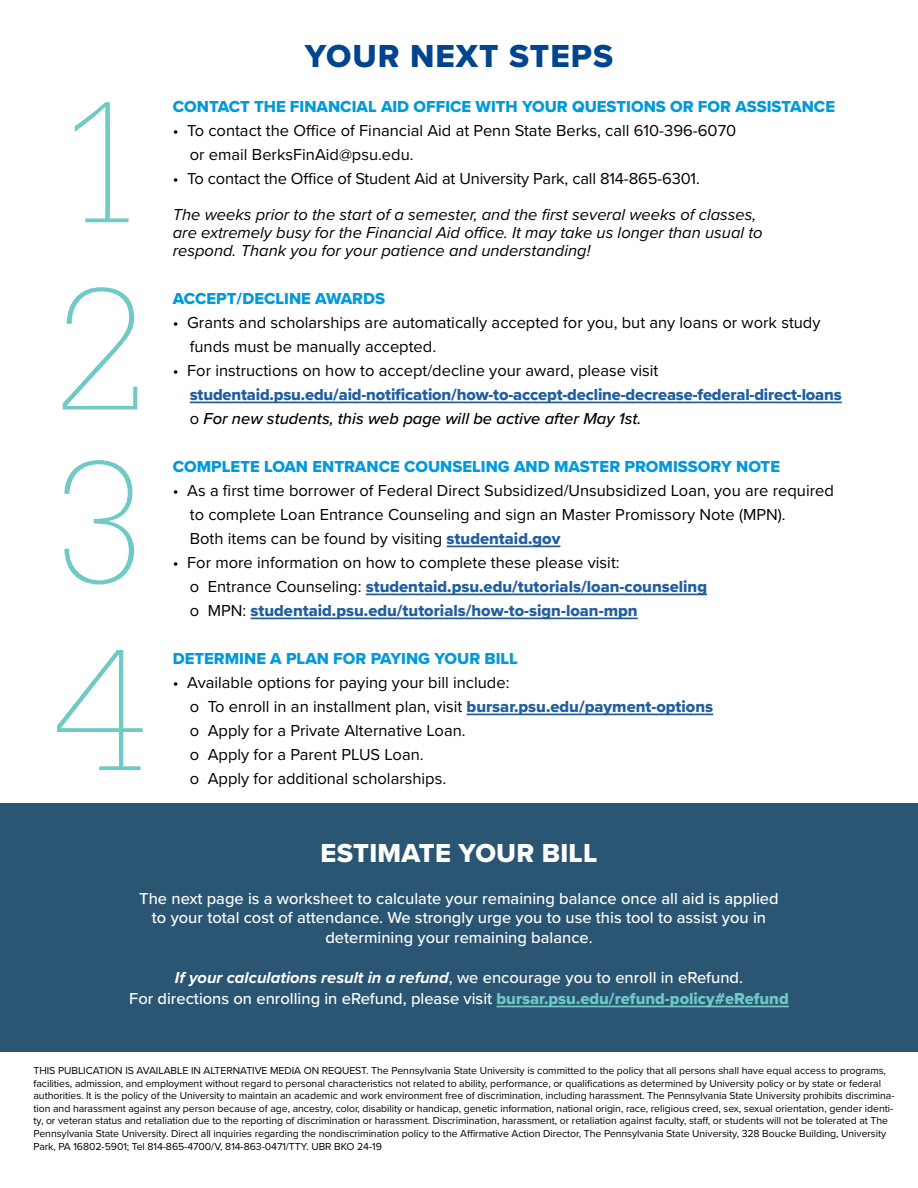
<style>
.page{position:relative;width:918px;height:1188px;background:#fff}
.page>*{position:absolute;margin:0;border:0;box-sizing:border-box;transform-origin:0 0}
.t1{font:180px "Serifa Thi";color:#6fc9c4}
.t2{font:33px "Proxima Nova Extrabld";letter-spacing:.03em;color:#00458d}
.t3{font:27px "Proxima Nova Extrabld";letter-spacing:.01em;color:#fff}
.t4{font:16.5px/24px "Proxima Nova";color:#000}
.t5{font:500 16.5px/19.8px "Proxima Nova";color:#fff;text-align:center}
.t6{font:16.5px/24px "Proxima Nova Extrabld";letter-spacing:-.01em;color:#215e9e}
.t7{font:italic 16.5px/18px "Proxima Nova";color:#000}
.t8{font:16.5px "Proxima Nova Extrabld";color:#009ada}
.t9{font:italic 500 16.5px "Proxima Nova";color:#000}
.t10{font:10.5px/12.6px "Proxima Nova";letter-spacing:-.005em;color:#000}
.s1{font-family:"Proxima Nova";color:#000}
.s2{font-weight:400;font-style:normal}
.s3{font-family:"Proxima Nova Extrabld";color:#215e9e}
.s4{font-weight:700;font-style:italic}
.s5{font-family:"Proxima Nova Extrabld";font-weight:400;color:#6fc9c4}
</style>
<div class="page">
<hr style="left:190px;top:402px;width:652px;height:1px;background:#215e9e">
<hr style="left:447px;top:546px;width:113px;height:1px;background:#215e9e">
<hr style="left:366px;top:594px;width:341px;height:1px;background:#215e9e">
<hr style="left:251px;top:618px;width:387px;height:1px;background:#215e9e">
<hr style="left:467px;top:714px;width:246px;height:1px;background:#215e9e">
<div style="left:0;top:804px;width:918px;height:248px;background:#2a5673"></div>
<hr style="left:497px;top:1006px;width:292px;height:1px;background:#6fc9c4">
<p class="t1" style="left:56px;top:64px;width:91px">1</p>
<p class="t1" style="left:55px;top:251px;width:91px">2</p>
<p class="t1" style="left:55px;top:424px;width:91px">3</p>
<p class="t1" style="left:55px;top:612px;width:91px">4</p>
<p class="t2" style="left:305px;top:32px;width:310px">YOUR NEXT STEPS</p>
<p class="t8" style="left:173px;top:94px;width:664px">CONTACT THE FINANCIAL AID OFFICE WITH YOUR QUESTIONS OR FOR ASSISTANCE</p>
<p class="t4" style="left:190px;top:118px;width:548px;text-indent:-17px">• To contact the Office of Financial Aid at Penn State Berks, call 610-396-6070 or email BerksFinAid@psu.edu.</p>
<p class="t4" style="left:173px;top:166px;width:529px">• To contact the Office of Student Aid at University Park, call 814-865-6301.</p>
<p class="t7" style="left:173px;top:205px;width:591px">The weeks prior to the start of a semester, and the first several weeks of classes, are extremely busy for the Financial Aid office. It may take us longer than usual to respond. Thank you for your patience and understanding!</p>
<p class="t8" style="left:173px;top:286px;width:214px">ACCEPT/DECLINE AWARDS</p>
<p class="t4" style="left:173px;top:310px;width:649px">• Grants and scholarships are automatically accepted for you, but any loans or work study</p>
<p class="t4" style="left:190px;top:334px;width:248px">funds must be manually accepted.</p>
<p class="t6" style="left:190px;top:358px;width:653px;text-indent:-17px"><span class="s1">• For instructions on how to accept/decline your award, please visit </span>studentaid.psu.edu/aid-notification/how-to-accept-decline-decrease-federal-direct-loans</p>
<p class="t9" style="left:190px;top:406px;width:453px"><span class="s2">o</span> For new students, this web page will be active after May 1st.</p>
<p class="t8" style="left:173px;top:454px;width:609px">COMPLETE LOAN ENTRANCE COUNSELING AND MASTER PROMISSORY NOTE</p>
<p class="t4" style="left:190px;top:478px;width:646px;text-indent:-17px">• As a first time borrower of Federal Direct Subsidized/Unsubsidized Loan, you are required to complete Loan Entrance Counseling and sign an Master Promissory Note (MPN).</p>
<p class="t4" style="left:190px;top:526px;width:372px">Both items can be found by visiting <span class="s3">studentaid.gov</span></p>
<p class="t4" style="left:190px;top:550px;width:519px;text-indent:-17px">• For more information on how to complete these please visit:<br>o Entrance Counseling: <span class="s3">studentaid.psu.edu/tutorials/loan-counseling</span></p>
<p class="t6" style="left:190px;top:598px;width:449px"><span class="s1">o MPN:</span> studentaid.psu.edu/tutorials/how-to-sign-loan-mpn</p>
<p class="t8" style="left:173px;top:646px;width:347px">DETERMINE A PLAN FOR PAYING YOUR BILL</p>
<p class="t4" style="left:190px;top:670px;width:525px;text-indent:-17px">• Available options for paying your bill include:<br>o To enroll in an installment plan, visit <span class="s3">bursar.psu.edu/payment-options</span></p>
<p class="t4" style="left:190px;top:718px;width:277px">o Apply for a Private Alternative Loan.</p>
<p class="t4" style="left:190px;top:742px;width:235px">o Apply for a Parent PLUS Loan.</p>
<p class="t4" style="left:190px;top:766px;width:258px">o Apply for additional scholarships.</p>
<p class="t3" style="left:321px;top:833px;width:278px">ESTIMATE YOUR BILL</p>
<p class="t5" style="left:139px;top:888px;width:641px">The next page is a worksheet to calculate your remaining balance once all aid is applied to your total cost of attendance. We strongly urge you to use this tool to assist you in determining your remaining balance.</p>
<p class="t5" style="left:129px;top:966px;width:661px;line-height:21.6px"><span class="s4">If your calculations result in a refund</span>, we encourage you to enroll in eRefund.<br>For directions on enrolling in eRefund, please visit <span class="s5">bursar.psu.edu/refund-policy#eRefund</span></p>
<p class="t10" style="left:33px;top:1064px;width:863px">THIS PUBLICATION IS AVAILABLE IN ALTERNATIVE MEDIA ON REQUEST. The Pennsylvania State University is committed to the policy that all persons shall have equal access to programs, facilities, admission, and employment without regard to personal characteristics not related to ability, performance, or qualifications as determined by University policy or by state or federal authorities. It is the policy of the University to maintain an academic and work environment free of discrimination, including harassment. The Pennsylvania State University prohibits discrimina&shy;tion and harassment against any person because of age, ancestry, color, disability or handicap, genetic information, national origin, race, religious creed, sex, sexual orientation, gender identi&shy;ty, or veteran status and retaliation due to the reporting of discrimination or harassment. Discrimination, harassment, or retaliation against faculty, staff, or students will not be tolerated at The Pennsylvania State University. Direct all inquiries regarding the nondiscrimination policy to the Affirmative Action Director, The Pennsylvania State University, 328 Boucke Building, University Park, PA 16802-5901; Tel 814-865-4700/V, 814-863-0471/TTY. UBR BKO 24-19</p>
</div>
